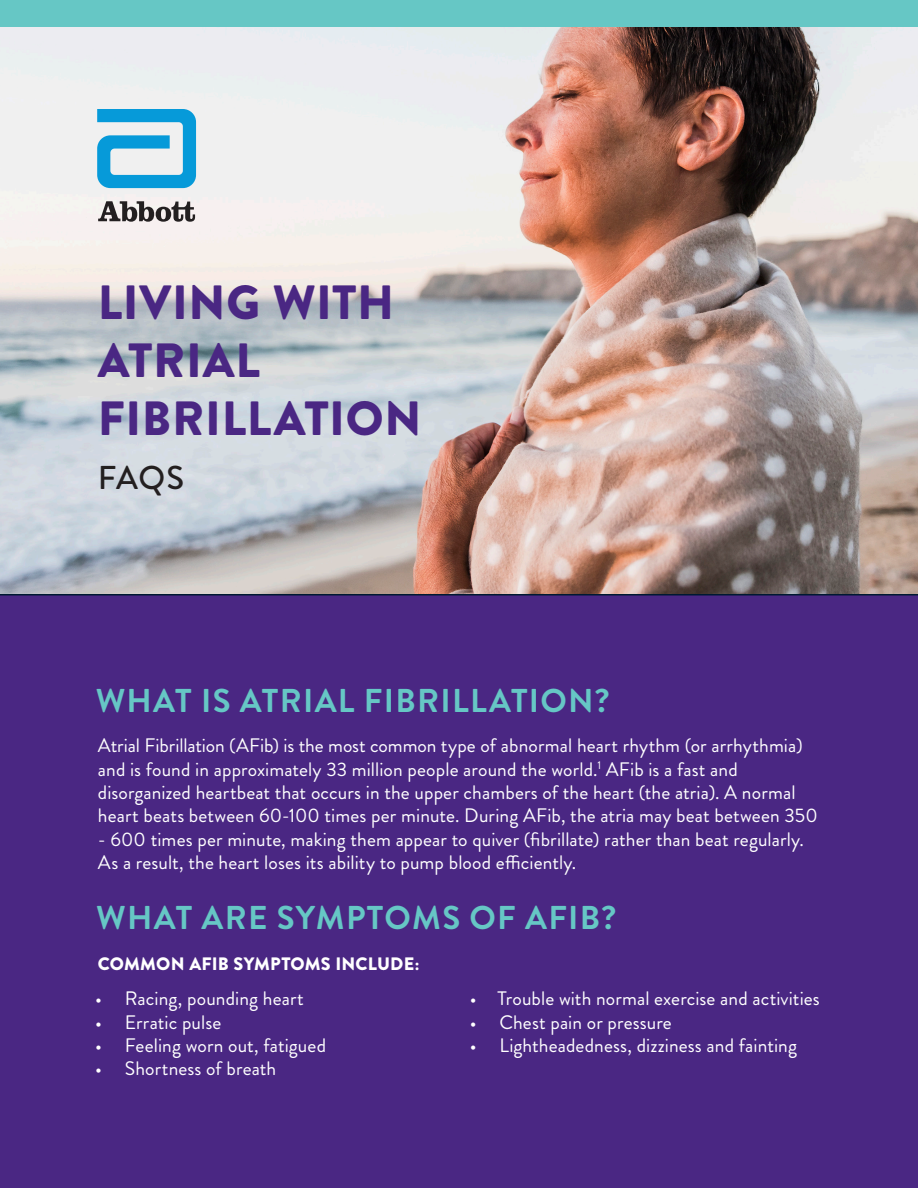
<style>
.page{position:relative;width:918px;height:1188px;background:#fff}
.page>*{position:absolute;margin:0;border:0;box-sizing:border-box;transform-origin:0 0}
.t1{font:900 48px/57.6px "Brandon Grotesque";letter-spacing:.015em;color:#4a2783}
.t2{font:700 33px "Brandon Grotesque";letter-spacing:.04em;color:#66c7c5}
.t3{font:500 33px "Brandon Grotesque";color:#231f20}
.t4{font:19.5px/23.4px "Brandon Grotesque";letter-spacing:.005em;color:#fff}
.t5{font:900 18px "Brandon Grotesque";letter-spacing:.01em;color:#fff}
</style>
<div class="page">
<img style="left:0;top:26px;width:918px;height:568px">
<svg style="left:97px;top:109px;width:99px;height:79px"></svg>
<svg style="left:98px;top:201px;width:97px;height:21px"></svg>
<div style="left:0;top:0;width:918px;height:26px;background:#66c7c5"></div>
<div style="left:0;top:594px;width:918px;height:594px;background:#4a2783"></div>
<p class="t1" style="left:98px;top:275px;width:298px">LIVING WITH<br>ATRIAL</p>
<p class="t1" style="left:98px;top:390px;width:325px">FIBRILLATION</p>
<p class="t3" style="left:98px;top:454px;width:88px">FAQS</p>
<p class="t2" style="left:96px;top:678px;width:515px">WHAT IS ATRIAL FIBRILLATION?</p>
<p class="t4" style="left:98px;top:734px;width:721px">Atrial Fibrillation (AFib) is the most common type of abnormal heart rhythm (or arrhythmia) and is found in approximately 33 million people around the world.<sup>1</sup> AFib is a fast and disorganized heartbeat that occurs in the upper chambers of the heart (the atria). A normal heart beats between 60-100 times per minute. During AFib, the atria may beat between 350</p>
<p class="t4" style="left:98px;top:828px;width:708px">- 600 times per minute, making them appear to quiver (fibrillate) rather than beat regularly.<br>As a result, the heart loses its ability to pump blood efficiently.</p>
<p class="t2" style="left:96px;top:895px;width:522px">WHAT ARE SYMPTOMS OF AFIB?</p>
<p class="t5" style="left:98px;top:951px;width:323px">COMMON AFIB SYMPTOMS INCLUDE:</p>
<p class="t4" style="left:95px;top:987px;width:210px">• Racing, pounding heart</p>
<p class="t4" style="left:95px;top:1010px;width:128px">• Erratic pulse</p>
<p class="t4" style="left:95px;top:1034px;width:232px">• Feeling worn out, fatigued</p>
<p class="t4" style="left:95px;top:1057px;width:182px">• Shortness of breath</p>
<p class="t4" style="left:470px;top:987px;width:352px">• Trouble with normal exercise and activities</p>
<p class="t4" style="left:470px;top:1010px;width:204px">• Chest pain or pressure</p>
<p class="t4" style="left:470px;top:1034px;width:329px">• Lightheadedness, dizziness and fainting</p>
</div>
